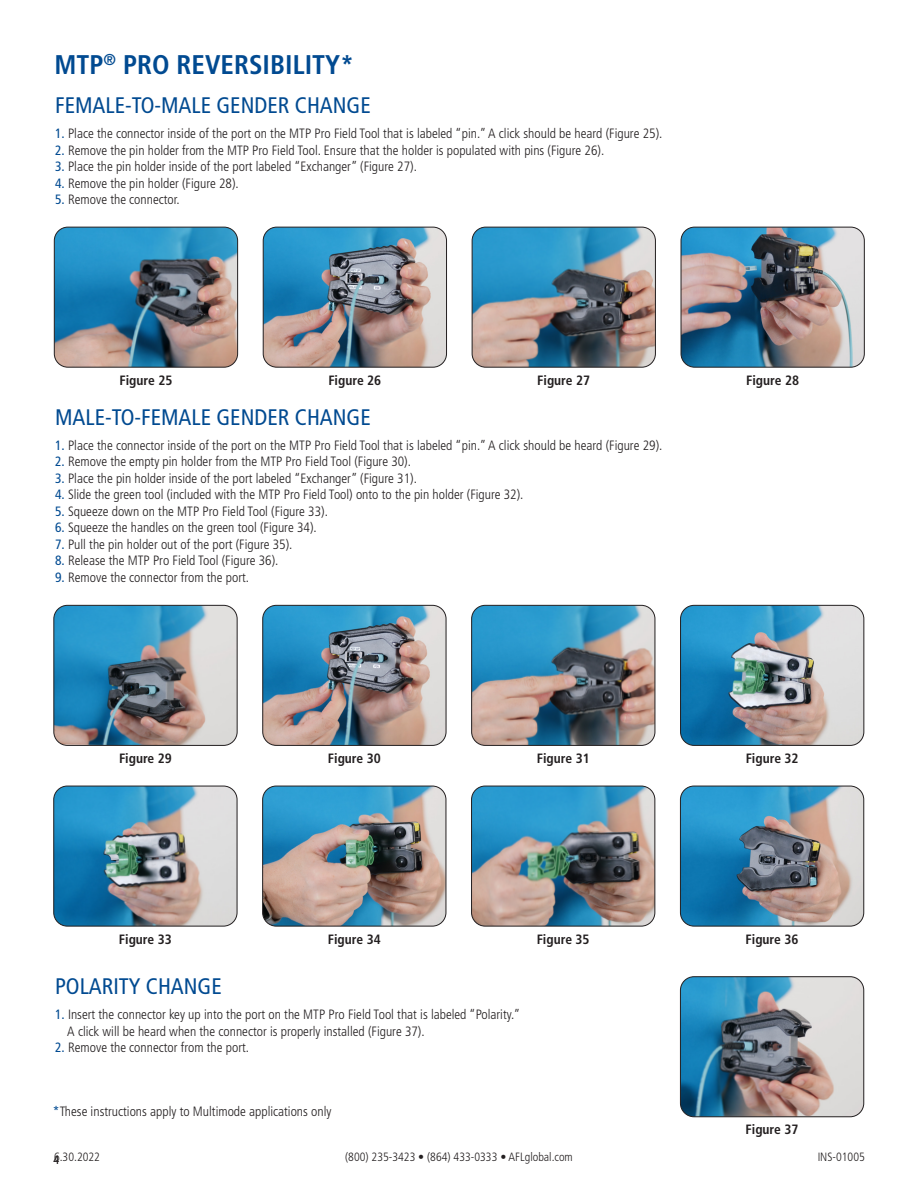
<style>
.page{position:relative;width:918px;height:1188px;background:#fff}
.page>*{position:absolute;margin:0;border:0;box-sizing:border-box;transform-origin:0 0}
.t1{font:700 condensed 27px "Frutiger LT Std";color:#014a91}
.t2{font:condensed 22.5px "Frutiger LT Std";color:#014a91}
.t3{font:300 condensed 13.5px/16.5px "Frutiger LT Std";color:#231f20}
.t4{font:700 condensed 13.5px "Frutiger LT Std";color:#231f20}
.t5{font:300 condensed 12px "Frutiger LT Std";color:#231f20}
.s1{font-weight:400;color:#014a91}
</style>
<div class="page">
<img style="left:54px;top:227px;width:184px;height:140px">
<div style="left:54px;top:227px;width:184px;height:140px;border:1px solid #231f20;border-radius:14px"></div>
<img style="left:263px;top:227px;width:184px;height:140px">
<div style="left:263px;top:227px;width:184px;height:140px;border:1px solid #231f20;border-radius:14px"></div>
<img style="left:472px;top:227px;width:183px;height:140px">
<div style="left:472px;top:227px;width:184px;height:140px;border:1px solid #231f20;border-radius:14px"></div>
<img style="left:681px;top:227px;width:183px;height:140px">
<div style="left:681px;top:227px;width:183px;height:140px;border:1px solid #231f20;border-radius:14px"></div>
<img style="left:54px;top:605px;width:183px;height:140px">
<div style="left:54px;top:605px;width:183px;height:141px;border:1px solid #231f20;border-radius:14px"></div>
<img style="left:263px;top:605px;width:183px;height:140px">
<div style="left:263px;top:605px;width:183px;height:141px;border:1px solid #231f20;border-radius:14px"></div>
<img style="left:473px;top:605px;width:182px;height:140px">
<div style="left:471px;top:605px;width:184px;height:141px;border:1px solid #231f20;border-radius:14px"></div>
<img style="left:682px;top:605px;width:182px;height:139px">
<div style="left:680px;top:605px;width:184px;height:141px;border:1px solid #231f20;border-radius:14px"></div>
<img style="left:54px;top:786px;width:183px;height:140px">
<div style="left:54px;top:786px;width:183px;height:140px;border:1px solid #231f20;border-radius:14px"></div>
<img style="left:263px;top:786px;width:183px;height:140px">
<div style="left:262px;top:786px;width:184px;height:140px;border:1px solid #231f20;border-radius:14px"></div>
<img style="left:472px;top:786px;width:183px;height:140px">
<div style="left:471px;top:786px;width:184px;height:140px;border:1px solid #231f20;border-radius:14px"></div>
<img style="left:680px;top:786px;width:184px;height:140px">
<div style="left:680px;top:786px;width:184px;height:140px;border:1px solid #231f20;border-radius:14px"></div>
<img style="left:680px;top:977px;width:184px;height:140px">
<div style="left:680px;top:977px;width:184px;height:140px;border:1px solid #231f20;border-radius:14px"></div>
<p class="t1" style="left:54px;top:49px;width:301px">MTP<sup>®</sup> PRO REVERSIBILITY*</p>
<p class="t2" style="left:55px;top:92px;width:317px">FEMALE-TO-MALE GENDER CHANGE</p>
<p class="t3" style="left:55px;top:126px;width:609px"><span class="s1">1.</span> Place the connector inside of the port on the MTP Pro Field Tool that is labeled “pin.” A click should be heard (Figure 25).</p>
<p class="t3" style="left:55px;top:142px;width:551px"><span class="s1">2.</span> Remove the pin holder from the MTP Pro Field Tool. Ensure that the holder is populated with pins (Figure 26).</p>
<p class="t3" style="left:55px;top:159px;width:363px"><span class="s1">3.</span> Place the pin holder inside of the port labeled “Exchanger” (Figure 27).</p>
<p class="t3" style="left:55px;top:175px;width:185px"><span class="s1">4.</span> Remove the pin holder (Figure 28).</p>
<p class="t3" style="left:55px;top:192px;width:126px"><span class="s1">5.</span> Remove the connector.</p>
<p class="t4" style="left:120px;top:372px;width:54px">Figure 25</p>
<p class="t4" style="left:328px;top:372px;width:54px">Figure 26</p>
<p class="t4" style="left:537px;top:372px;width:54px">Figure 27</p>
<p class="t4" style="left:746px;top:372px;width:54px">Figure 28</p>
<p class="t2" style="left:55px;top:404px;width:317px">MALE-TO-FEMALE GENDER CHANGE</p>
<p class="t3" style="left:55px;top:437px;width:609px"><span class="s1">1.</span> Place the connector inside of the port on the MTP Pro Field Tool that is labeled “pin.” A click should be heard (Figure 29).</p>
<p class="t3" style="left:55px;top:453px;width:357px"><span class="s1">2.</span> Remove the empty pin holder from the MTP Pro Field Tool (Figure 30).</p>
<p class="t3" style="left:55px;top:470px;width:363px"><span class="s1">3.</span> Place the pin holder inside of the port labeled “Exchanger” (Figure 31).</p>
<p class="t3" style="left:55px;top:486px;width:470px"><span class="s1">4.</span> Slide the green tool (included with the MTP Pro Field Tool) onto to the pin holder (Figure 32).</p>
<p class="t3" style="left:55px;top:503px;width:274px"><span class="s1">5.</span> Squeeze down on the MTP Pro Field Tool (Figure 33).</p>
<p class="t3" style="left:55px;top:519px;width:263px"><span class="s1">6.</span> Squeeze the handles on the green tool (Figure 34).</p>
<p class="t3" style="left:55px;top:536px;width:239px"><span class="s1">7.</span> Pull the pin holder out of the port (Figure 35).</p>
<p class="t3" style="left:55px;top:552px;width:225px"><span class="s1">8.</span> Release the MTP Pro Field Tool (Figure 36).</p>
<p class="t3" style="left:55px;top:569px;width:196px"><span class="s1">9.</span> Remove the connector from the port.</p>
<p class="t4" style="left:119px;top:750px;width:54px">Figure 29</p>
<p class="t4" style="left:328px;top:750px;width:54px">Figure 30</p>
<p class="t4" style="left:537px;top:750px;width:54px">Figure 31</p>
<p class="t4" style="left:746px;top:750px;width:54px">Figure 32</p>
<p class="t4" style="left:119px;top:931px;width:54px">Figure 33</p>
<p class="t4" style="left:328px;top:931px;width:54px">Figure 34</p>
<p class="t4" style="left:537px;top:931px;width:54px">Figure 35</p>
<p class="t4" style="left:746px;top:931px;width:54px">Figure 36</p>
<p class="t2" style="left:55px;top:973px;width:168px">POLARITY CHANGE</p>
<p class="t3" style="left:67px;top:1007px;width:455px;text-indent:-12px"><span class="s1">1.</span> Insert the connector key up into the port on the MTP Pro Field Tool that is labeled “Polarity.”<br>A click will be heard when the connector is properly installed (Figure 37).</p>
<p class="t3" style="left:55px;top:1040px;width:196px"><span class="s1">2.</span> Remove the connector from the port.</p>
<p class="t3" style="left:53px;top:1104px;width:280px"><span class="s1">*</span>These instructions apply to Multimode applications only</p>
<p class="t4" style="left:746px;top:1122px;width:54px">Figure 37</p>
<p class="t5" style="left:54px;top:1150px;width:48px">6.30.2022</p>
<p class="t5" style="left:345px;top:1150px;width:229px">(800) 235-3423 • (864) 433-0333 • AFLglobal.com</p>
<p class="t5" style="left:818px;top:1150px;width:49px">INS-01005</p>
<p class="t5" style="left:54px;top:1153px;width:7px">4</p>
</div>
